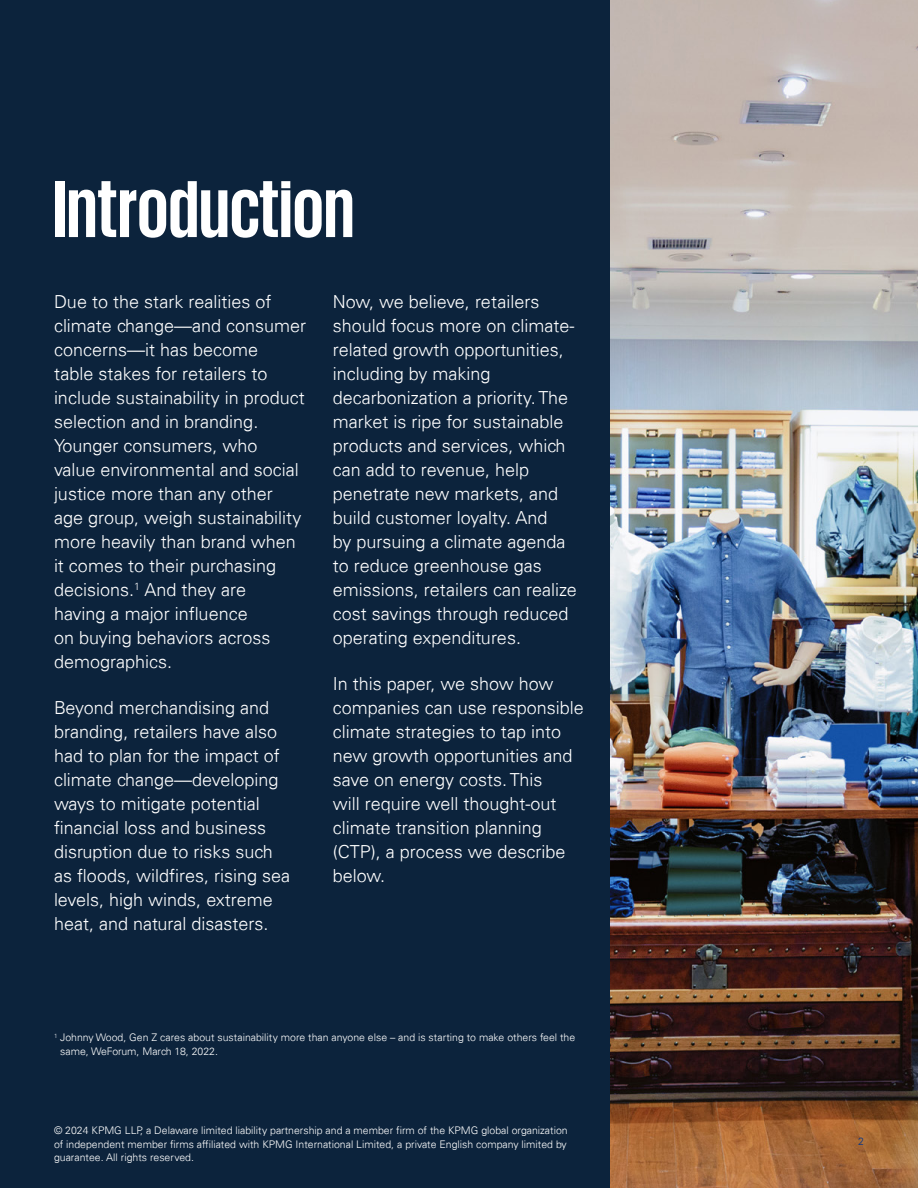
<style>
.page{position:relative;width:918px;height:1188px;background:#0c233c}
.page>*{position:absolute;margin:0;border:0;box-sizing:border-box;transform-origin:0 0}
.t1{font:700 82.5px "KPMG";color:#fff}
.t2{font:300 18px/24px "Univers 45";color:#fff}
.t3{font:300 10.5px/13.5px "Univers 45";color:#fff}
.t4{font:300 10.5px "Univers 45";color:#00338d}
</style>
<div class="page">
<img style="left:610px;top:0;width:308px;height:1188px">
<h1 class="t1" style="left:52px;top:168px;width:303px">Introduction</h1>
<p class="t2" style="left:54px;top:289px;width:254px">Due to the stark realities of climate change—and consumer concerns—it has become<br>table stakes for retailers to include sustainability in product selection and in branding.<br>Younger consumers, who<br>value environmental and social justice more than any other age group, weigh sustainability more heavily than brand when it comes to their purchasing decisions.<sup>1</sup> And they are<br>having a major influence<br>on buying behaviors across demographics.</p>
<p class="t2" style="left:54px;top:696px;width:238px">Beyond merchandising and branding, retailers have also had to plan for the impact of climate change—developing ways to mitigate potential financial loss and business disruption due to risks such as floods, wildfires, rising sea levels, high winds, extreme heat, and natural disasters.</p>
<p class="t2" style="left:333px;top:289px;width:246px">Now, we believe, retailers should focus more on climate&shy;related growth opportunities, including by making decarbonization a priority. The market is ripe for sustainable products and services, which can add to revenue, help penetrate new markets, and build customer loyalty. And<br>by pursuing a climate agenda to reduce greenhouse gas emissions, retailers can realize cost savings through reduced operating expenditures.</p>
<p class="t2" style="left:333px;top:672px;width:253px">In this paper, we show how companies can use responsible climate strategies to tap into new growth opportunities and save on energy costs. This<br>will require well thought-out climate transition planning (CTP), a process we describe below.</p>
<p class="t3" style="left:60px;top:1031px;width:516px;text-indent:-6px"><sup>1</sup> Johnny Wood, Gen Z cares about sustainability more than anyone else – and is starting to make others feel the same, WeForum, March 18, 2022.</p>
<p class="t3" style="left:54px;top:1124px;width:515px;text-align:justify">© 2024 KPMG LLP, a Delaware limited liability partnership and a member firm of the KPMG global organization of independent member firms affiliated with KPMG International Limited, a private English company limited by guarantee. All rights reserved.</p>
<p class="t4" style="left:858px;top:1135px;width:7px">2</p>
</div>
